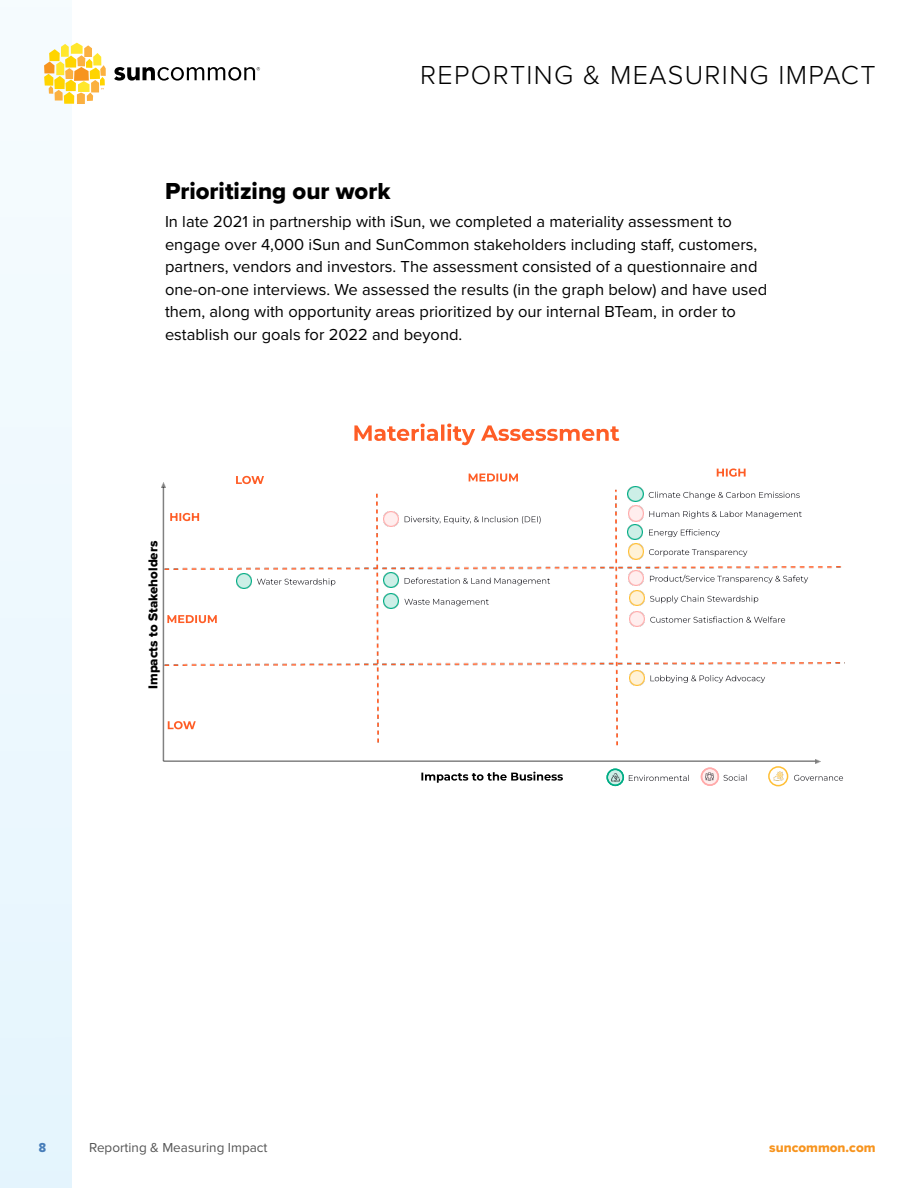
<style>
.page{position:relative;width:918px;height:1188px;background:#fff}
.page>*{position:absolute;margin:0;border:0;box-sizing:border-box;transform-origin:0 0}
.t1{font:300 27px "Proxima Nova";letter-spacing:.05em;color:#000}
.t2{font:24px "Proxima Nova Extrabld";color:#000}
.t3{font:16.5px/22.5px "Proxima Nova";color:#000}
.t4{font:13.5px "Proxima Nova";color:#555}
.t5{font:13.5px "Proxima Nova Extrabld";color:#f7941e}
.t6{font:13.5px "Proxima Nova Cond Extrabld";color:#477db9}
.t7{font:13.35px "Proxima Nova Extrabld";color:#000}
</style>
<div class="page">
<div style="left:0;top:0;width:71px;height:1188px;background:#eef9fe"></div>
<svg style="left:44px;top:43px;width:62px;height:61px"></svg>
<svg style="left:114px;top:67px;width:146px;height:14px"></svg>
<svg style="left:354px;top:424px;width:265px;height:21px"></svg>
<hr style="left:163px;top:760px;width:652px;height:2px;background:#000;opacity:.5">
<svg style="left:421px;top:772px;width:142px;height:11px"></svg>
<hr style="left:163px;top:487px;width:1px;height:274px;background:#818181">
<svg style="left:161px;top:482px;width:4px;height:5px"></svg>
<img style="left:629px;top:670px;width:15px;height:15px">
<svg style="left:650px;top:675px;width:115px;height:8px"></svg>
<img style="left:628px;top:524px;width:15px;height:16px">
<svg style="left:649px;top:529px;width:71px;height:8px"></svg>
<img style="left:383px;top:511px;width:16px;height:15px">
<svg style="left:405px;top:516px;width:136px;height:8px"></svg>
<img style="left:628px;top:544px;width:15px;height:15px">
<svg style="left:649px;top:549px;width:98px;height:8px"></svg>
<img style="left:628px;top:506px;width:15px;height:15px">
<svg style="left:649px;top:511px;width:153px;height:8px"></svg>
<img style="left:629px;top:591px;width:16px;height:15px">
<svg style="left:650px;top:596px;width:108px;height:7px"></svg>
<img style="left:629px;top:612px;width:16px;height:15px">
<svg style="left:650px;top:616px;width:135px;height:7px"></svg>
<img style="left:384px;top:594px;width:15px;height:15px">
<svg style="left:404px;top:599px;width:85px;height:7px"></svg>
<img style="left:236px;top:573px;width:16px;height:16px">
<svg style="left:257px;top:578px;width:78px;height:8px"></svg>
<img style="left:629px;top:570px;width:15px;height:16px">
<svg style="left:650px;top:575px;width:158px;height:8px"></svg>
<img style="left:383px;top:573px;width:16px;height:15px">
<svg style="left:405px;top:578px;width:145px;height:7px"></svg>
<img style="left:628px;top:487px;width:15px;height:15px">
<svg style="left:649px;top:492px;width:151px;height:7px"></svg>
<img style="left:616px;top:489px;width:1px;height:273px">
<img style="left:165px;top:566px;width:677px;height:3px">
<img style="left:377px;top:493px;width:2px;height:268px">
<img style="left:165px;top:663px;width:676px;height:2px">
<svg style="left:236px;top:476px;width:28px;height:8px"></svg>
<svg style="left:469px;top:474px;width:49px;height:8px"></svg>
<svg style="left:717px;top:468px;width:29px;height:9px"></svg>
<svg style="left:700px;top:767px;width:47px;height:19px"></svg>
<svg style="left:767px;top:759px;width:76px;height:28px"></svg>
<svg style="left:606px;top:768px;width:83px;height:19px"></svg>
<svg style="left:170px;top:513px;width:29px;height:8px"></svg>
<svg style="left:167px;top:615px;width:50px;height:8px"></svg>
<svg style="left:168px;top:721px;width:28px;height:8px"></svg>
<h1 class="t1" style="left:420px;top:55px;width:406px">REPORTING &amp; MEASURING IMPACT</h1>
<h2 class="t2" style="left:165px;top:173px;width:227px">Prioritizing our work</h2>
<p class="t3" style="left:165px;top:210px;width:604px">In late 2021 in partnership with iSun, we completed a materiality assessment to engage over 4,000 iSun and SunCommon stakeholders including staff, customers, partners, vendors and investors. The assessment consisted of a questionnaire and one-on-one interviews. We assessed the results (in the graph below) and have used them, along with opportunity areas prioritized by our internal BTeam, in order to establish our goals for 2022 and beyond.</p>
<p class="t7" style="left:143px;top:689px;width:150px;rotate:-90deg">Impacts to Stakeholders</p>
<p class="t6" style="left:39px;top:1137px;width:9px">8</p>
<p class="t4" style="left:89px;top:1137px;width:180px">Reporting &amp; Measuring Impact</p>
<p class="t5" style="left:769px;top:1137px;width:108px">suncommon.com</p>
</div>
